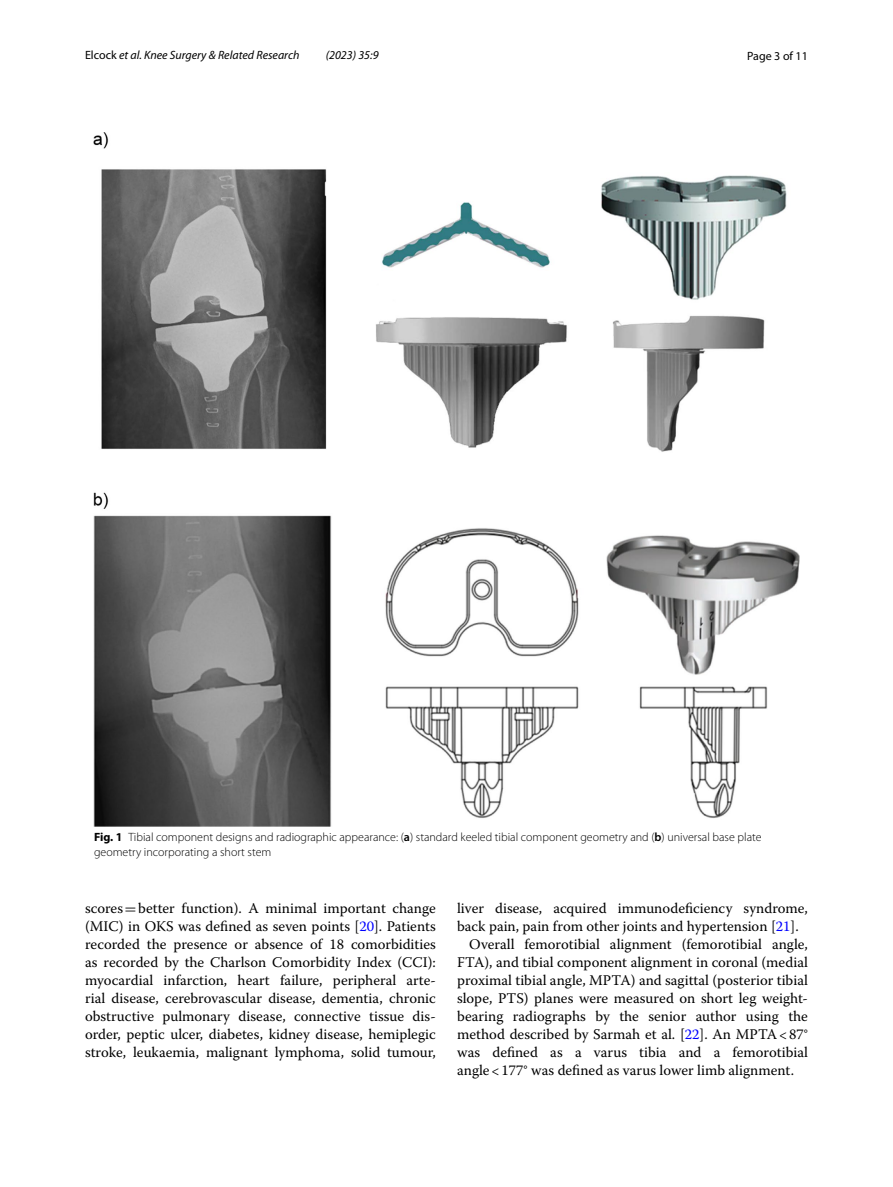
<style>
.page{position:relative;width:893px;height:1187px;background:#fff}
.page>*{position:absolute;margin:0;border:0;box-sizing:border-box;transform-origin:0 0}
.t1{font:14.7px/18px "Warnock Pro";color:#000;text-align:justify}
.t2{font:300 12px/15px "Myriad Pro";color:#000}
.t3{font:italic 12px "Myriad Pro";color:#000}
.t4{font:12px "Myriad Pro";color:#000}
.s1{font-style:normal}
.s2{font-weight:700}
.s3{font-weight:600}
.s4{font-family:"MTSY"}
.s5{color:#00f}
</style>
<div class="page">
<img style="left:94px;top:133px;width:705px;height:693px">
<p class="t3" style="left:85px;top:48px;width:216px"><span class="s1">Elcock</span> et al. Knee Surgery &amp; Related Research</p>
<p class="t3" style="left:326px;top:48px;width:54px">(2023) 35:9</p>
<p class="t4" style="left:747px;top:48px;width:62px">Page 3 of 11</p>
<p class="t2" style="left:94px;top:830px;width:669px"><span class="s2">Fig. 1</span> Tibial component designs and radiographic appearance: (<span class="s3">a</span>) standard keeled tibial component geometry and (<span class="s3">b</span>) universal base plate geometry incorporating a short stem</p>
<p class="t1" style="left:85px;top:898px;width:352px">scores<span class="s4">=</span>better function). A minimal important change (MIC) in OKS was defined as seven points [<span class="s5">20</span>]. Patients recorded the presence or absence of 18 comorbidities as recorded by the Charlson Comorbidity Index (CCI): myocardial infarction, heart failure, peripheral arte&shy;rial disease, cerebrovascular disease, dementia, chronic obstructive pulmonary disease, connective tissue dis&shy;order, peptic ulcer, diabetes, kidney disease, hemiplegic stroke, leukaemia, malignant lymphoma, solid tumour,</p>
<p class="t1" style="left:457px;top:898px;width:352px">liver disease, acquired immunodeficiency syndrome,</p>
<p class="t1" style="left:457px;top:916px;width:343px">back pain, pain from other joints and hypertension [<span class="s5">21</span>].</p>
<p class="t1" style="left:469px;top:934px;width:340px">Overall femorotibial alignment (femorotibial angle,</p>
<p class="t1" style="left:457px;top:952px;width:352px">FTA), and tibial component alignment in coronal (medial</p>
<p class="t1" style="left:457px;top:970px;width:352px">proximal tibial angle, MPTA) and sagittal (posterior tibial</p>
<p class="t1" style="left:457px;top:988px;width:352px">slope, PTS) planes were measured on short leg weight-</p>
<p class="t1" style="left:457px;top:1006px;width:352px">bearing radiographs by the senior author using the</p>
<p class="t1" style="left:457px;top:1024px;width:352px">method described by Sarmah et al. [<span class="s5">22</span>]. An MPTA&lt;87°</p>
<p class="t1" style="left:457px;top:1042px;width:352px">was defined as a varus tibia and a femorotibial</p>
<p class="t1" style="left:457px;top:1060px;width:338px">angle&lt;177° was defined as varus lower limb alignment.</p>
</div>
